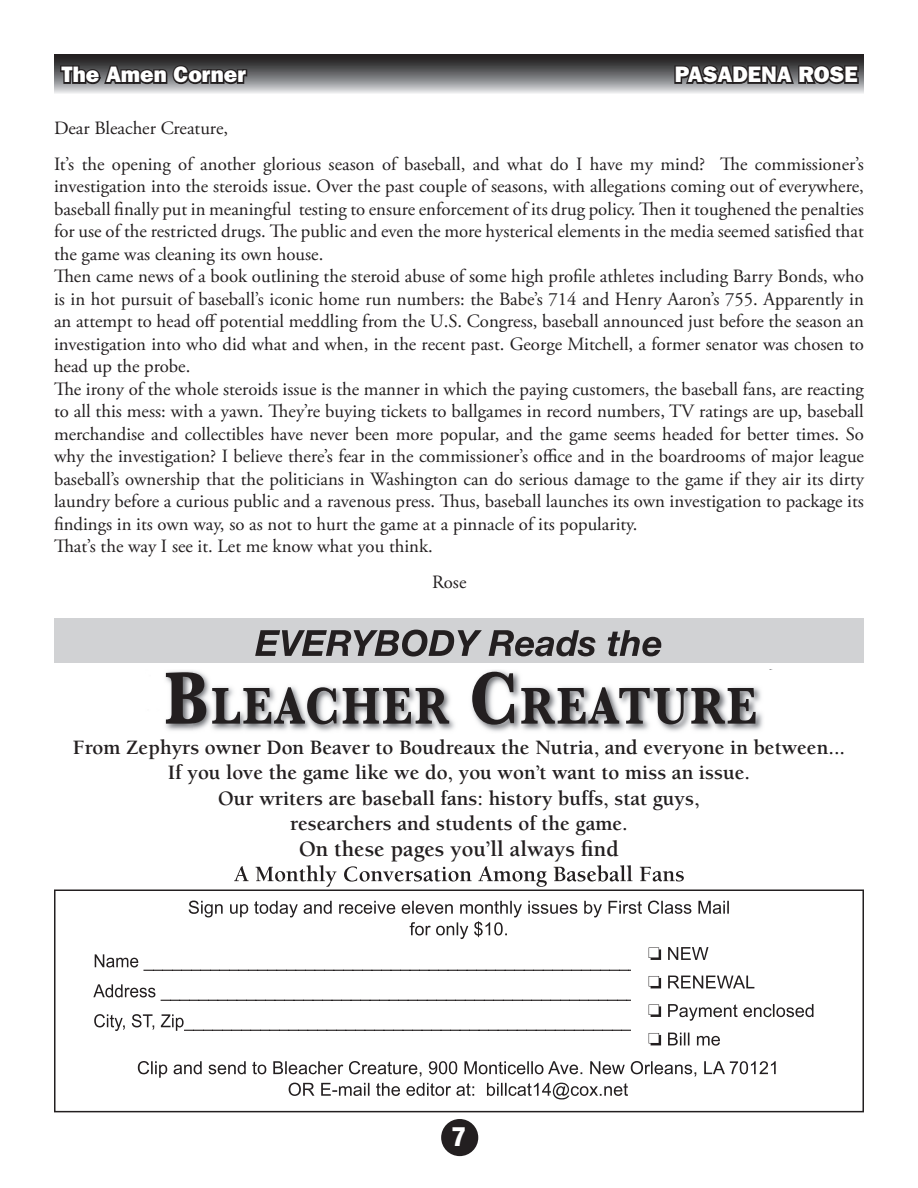
<style>
.page{position:relative;width:918px;height:1188px;background:#fff}
.page>*{position:absolute;margin:0;border:0;box-sizing:border-box;transform-origin:0 0}
.t1{font:800 condensed 27px "Helvetica Neue";color:#fff}
.t2{font:700 22.5px "Berkeley";color:#231f20}
.t3{font:800 22.5px "Franklin Gothic";color:#fff}
.t4{font:700 21px/25.5px "Berkeley";color:#231f20;text-align:center}
.t5{font:18.75px/22.5px "Adobe Garamond Pro";color:#231f20}
</style>
<div class="page">
<div style="left:441px;top:1119px;width:37px;height:37px;background:#231f20;border-radius:50%"></div>
<div style="left:54px;top:618px;width:810px;height:45px;background:#d1d2d4"></div>
<svg style="left:138px;top:1061px;width:638px;height:39px"></svg>
<svg style="left:649px;top:947px;width:59px;height:13px"></svg>
<svg style="left:649px;top:976px;width:105px;height:12px"></svg>
<svg style="left:649px;top:1004px;width:164px;height:17px"></svg>
<svg style="left:649px;top:1033px;width:71px;height:13px"></svg>
<svg style="left:95px;top:954px;width:536px;height:17px"></svg>
<svg style="left:93px;top:984px;width:538px;height:17px"></svg>
<svg style="left:94px;top:1014px;width:537px;height:17px"></svg>
<svg style="left:189px;top:901px;width:540px;height:38px"></svg>
<svg style="left:234px;top:865px;width:450px;height:22px"></svg>
<svg style="left:54px;top:54px;width:810px;height:39px;background:#717173"></svg>
<div style="left:54px;top:890px;width:810px;height:222px;border:2px solid #231f20"></div>
<img style="left:165px;top:670px;width:598px;height:62px">
<svg style="left:166px;top:672px;width:40px;height:52px;background:#626061"></svg>
<svg style="left:212px;top:687px;width:124px;height:37px"></svg>
<svg style="left:343px;top:688px;width:106px;height:36px;background:#797879"></svg>
<svg style="left:472px;top:672px;width:42px;height:53px"></svg>
<svg style="left:521px;top:687px;width:235px;height:37px"></svg>
<svg style="left:59px;top:60px;width:190px;height:33px;background:#605e60"></svg>
<svg style="left:673px;top:54px;width:187px;height:32px;background:#3a3739"></svg>
<svg style="left:255px;top:630px;width:406px;height:27px"></svg>
<p class="t3" style="left:62px;top:61px;width:186px">The Amen Corner</p>
<p class="t3" style="left:675px;top:61px;width:185px">PASADENA ROSE</p>
<p class="t5" style="left:54px;top:110px;width:812px;line-height:36px">Dear Bleacher Creature,<br>It’s the opening of another glorious season of baseball, and what do I have my mind? The commissioner’s</p>
<p class="t5" style="left:54px;top:176px;width:812px">investigation into the steroids issue. Over the past couple of seasons, with allegations coming out of everywhere, baseball finally put in meaningful testing to ensure enforcement of its drug policy. Then it toughened the penalties for use of the restricted drugs. The public and even the more hysterical elements in the media seemed satisfied that the game was cleaning its own house.<br>Then came news of a book outlining the steroid abuse of some high profile athletes including Barry Bonds, who is in hot pursuit of baseball’s iconic home run numbers: the Babe’s 714 and Henry Aaron’s 755. Apparently in an attempt to head off potential meddling from the U.S. Congress, baseball announced just before the season an investigation into who did what and when, in the recent past. George Mitchell, a former senator was chosen to head up the probe.<br>The irony of the whole steroids issue is the manner in which the paying customers, the baseball fans, are reacting to all this mess: with a yawn. They’re buying tickets to ballgames in record numbers, TV ratings are up, baseball merchandise and collectibles have never been more popular, and the game seems headed for better times. So why the investigation? I believe there’s fear in the commissioner’s office and in the boardrooms of major league baseball’s ownership that the politicians in Washington can do serious damage to the game if they air its dirty laundry before a curious public and a ravenous press. Thus, baseball launches its own investigation to package its findings in its own way, so as not to hurt the game at a pinnacle of its popularity.<br>That’s the way I see it. Let me know what you think.</p>
<p class="t5" style="left:432px;top:572px;width:36px">Rose</p>
<p class="t4" style="left:73px;top:735px;width:774px">From Zephyrs owner Don Beaver to Boudreaux the Nutria, and everyone in between...<br>If you love the game like we do, you won’t want to miss an issue.<br>Our writers are baseball fans: history buffs, stat guys,<br>researchers and students of the game.</p>
<p class="t2" style="left:299px;top:837px;width:321px">On these pages you’ll always find</p>
<h1 class="t1" style="left:452px;top:1120px;width:16px">7</h1>
</div>
